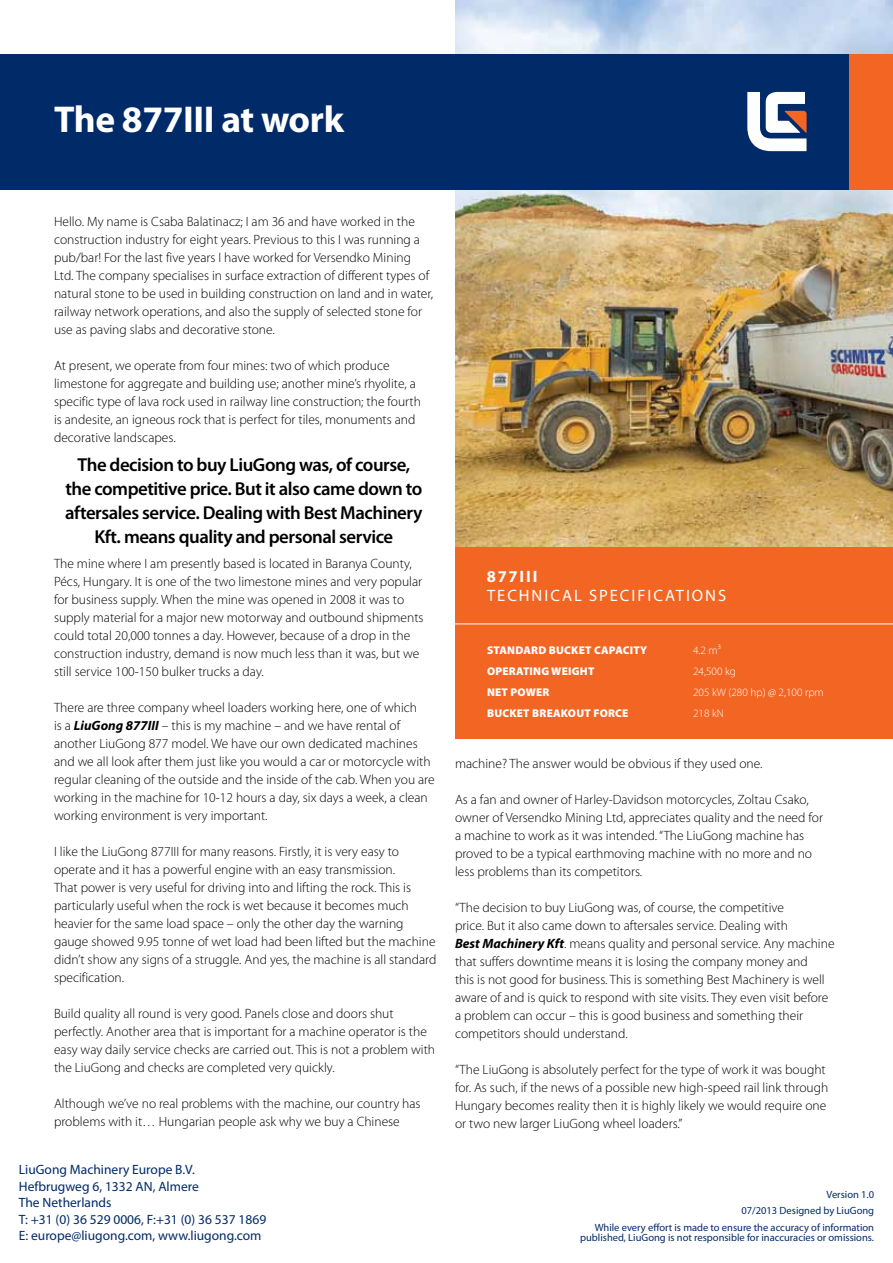
<style>
.page{position:relative;width:893px;height:1263px;background:#fff}
.page>*{position:absolute;margin:0;border:0;box-sizing:border-box;transform-origin:0 0}
.t1{font:700 37.5px "Myriad Pro";letter-spacing:-.01em;color:#fff}
.t2{font:600 18.75px/24px "Myriad Pro";letter-spacing:-.025em;color:#000;text-align:center}
.t3{font:16.5px "Myriad Pro";letter-spacing:.12em;color:#fff}
.t4{font:700 16.5px "Myriad Pro";letter-spacing:.11em;color:#fff}
.t5{font:300 13.5px/18px "Myriad Pro";color:#000}
.t6{font:13.5px/16.5px "Myriad Pro";color:#002a68}
.t7{font:900 11.25px/21px "Myriad Pro";letter-spacing:.02em;color:#fff}
.t8{font:300 11.25px/21px "Myriad Pro";color:#fff}
.t9{font:10.5px/16.5px "Myriad Pro";color:#002a68;text-align:right}
.s1{font-weight:700;font-style:italic}
</style>
<div class="page">
<img style="left:455px;top:190px;width:438px;height:358px">
<div style="left:455px;top:548px;width:438px;height:191px;background:#f26522"></div>
<hr style="left:455px;top:623px;width:438px;height:1px;background:#fff">
<div style="left:0;top:54px;width:850px;height:136px;background:#002a68"></div>
<div style="left:849px;top:54px;width:44px;height:136px;background:#f26522"></div>
<svg style="left:747px;top:92px;width:60px;height:59px"></svg>
<h1 class="t1" style="left:54px;top:99px;width:292px">The 877III at work</h1>
<p class="t5" style="left:54px;top:213px;width:381px">Hello. My name is Csaba Balatinacz; I am 36 and have worked in the construction industry for eight years. Previous to this I was running a pub/bar! For the last five years I have worked for Versendko Mining Ltd. The company specialises in surface extraction of different types of natural stone to be used in building construction on land and in water, railway network operations, and also the supply of selected stone for use as paving slabs and decorative stone.</p>
<p class="t5" style="left:54px;top:357px;width:368px">At present, we operate from four mines: two of which produce limestone for aggregate and building use; another mine’s rhyolite, a specific type of lava rock used in railway line construction; the fourth is andesite, an igneous rock that is perfect for tiles, monuments and decorative landscapes.</p>
<h2 class="t2" style="left:65px;top:452px;width:359px">The decision to buy LiuGong was, of course, the competitive price. But it also came down to aftersales service. Dealing with Best Machinery Kft. means quality and personal service</h2>
<p class="t5" style="left:54px;top:555px;width:371px">The mine where I am presently based is located in Baranya County, Pécs, Hungary. It is one of the two limestone mines and very popular for business supply. When the mine was opened in 2008 it was to supply material for a major new motorway and outbound shipments could total 20,000 tonnes a day. However, because of a drop in the construction industry, demand is now much less than it was, but we still service 100-150 bulker trucks a day.</p>
<p class="t5" style="left:54px;top:699px;width:382px">There are three company wheel loaders working here, one of which<br>is a <span class="s1">LiuGong 877III</span> – this is my machine – and we have rental of another LiuGong 877 model. We have our own dedicated machines and we all look after them just like you would a car or motorcycle with regular cleaning of the outside and the inside of the cab. When you are working in the machine for 10-12 hours a day, six days a week, a clean working environment is very important.</p>
<p class="t5" style="left:54px;top:843px;width:384px">I like the LiuGong 877III for many reasons. Firstly, it is very easy to operate and it has a powerful engine with an easy transmission.<br>That power is very useful for driving into and lifting the rock. This is particularly useful when the rock is wet because it becomes much heavier for the same load space – only the other day the warning gauge showed 9.95 tonne of wet load had been lifted but the machine didn’t show any signs of a struggle. And yes, the machine is all standard specification.</p>
<p class="t5" style="left:54px;top:1005px;width:383px">Build quality all round is very good. Panels close and doors shut perfectly. Another area that is important for a machine operator is the easy way daily service checks are carried out. This is not a problem with the LiuGong and checks are completed very quickly.</p>
<p class="t5" style="left:54px;top:1095px;width:368px">Although we’ve no real problems with the machine, our country has problems with it… Hungarian people ask why we buy a Chinese</p>
<p class="t6" style="left:19px;top:1161px;width:249px">LiuGong Machinery Europe B.V.<br>Hefbrugweg 6, 1332 AN, Almere<br>The Netherlands<br>T: +31 (0) 36 529 0006, F:+31 (0) 36 537 1869<br>E: europe@liugong.com, www.liugong.com</p>
<p class="t4" style="left:487px;top:567px;width:52px">877III</p>
<p class="t3" style="left:487px;top:586px;width:241px">Techn ical SPECI FICATIONS</p>
<p class="t7" style="left:487px;top:640px;width:162px">STANDARD BUCKET CAPACITY<br>OPERATING WEIGHT<br>NET POW</p>
<p class="t7" style="left:487px;top:682px;width:143px;text-indent:49px">ER<br>BUCKET BREAKOUT FORCE</p>
<p class="t8" style="left:693px;top:640px;width:132px">4.2 m³<br>24,500 kg<br>205 kW (280 hp) @ 2,100 rpm<br>218 kN</p>
<p class="t5" style="left:455px;top:754px;width:309px">machine? The answer would be obvious if they used one.</p>
<p class="t5" style="left:455px;top:790px;width:369px">As a fan and owner of Harley-Davidson motorcycles, Zoltau Csako, owner of Versendko Mining Ltd, appreciates quality and the need for a machine to work as it was intended. “The LiuGong machine has proved to be a typical earthmoving machine with no more and no less problems than its competitors.</p>
<p class="t5" style="left:455px;top:898px;width:381px">“The decision to buy LiuGong was, of course, the competitive<br>price. But it also came down to aftersales service. Dealing with<br><span class="s1">Best Machinery Kft</span>. means quality and personal service. Any machine that suffers downtime means it is losing the company money and<br>this is not good for business. This is something Best Machinery is well aware of and is quick to respond with site visits. They even visit before a problem can occur – this is good business and something their competitors should understand.</p>
<p class="t5" style="left:455px;top:1060px;width:375px">“The LiuGong is absolutely perfect for the type of work it was bought for. As such, if the news of a possible new high-speed rail link through Hungary becomes reality then it is highly likely we would require one or two new larger LiuGong wheel loaders.”</p>
<p class="t9" style="left:595px;top:1185px;width:281px">Version 1.0<br>07/2013 Designed by LiuGong<br>While every effort is made to ensure the accuracy of information</p>
<p class="t9" style="left:580px;top:1229px;width:295px">published, LiuGong is not responsible for inaccuracies or omissions.</p>
</div>
